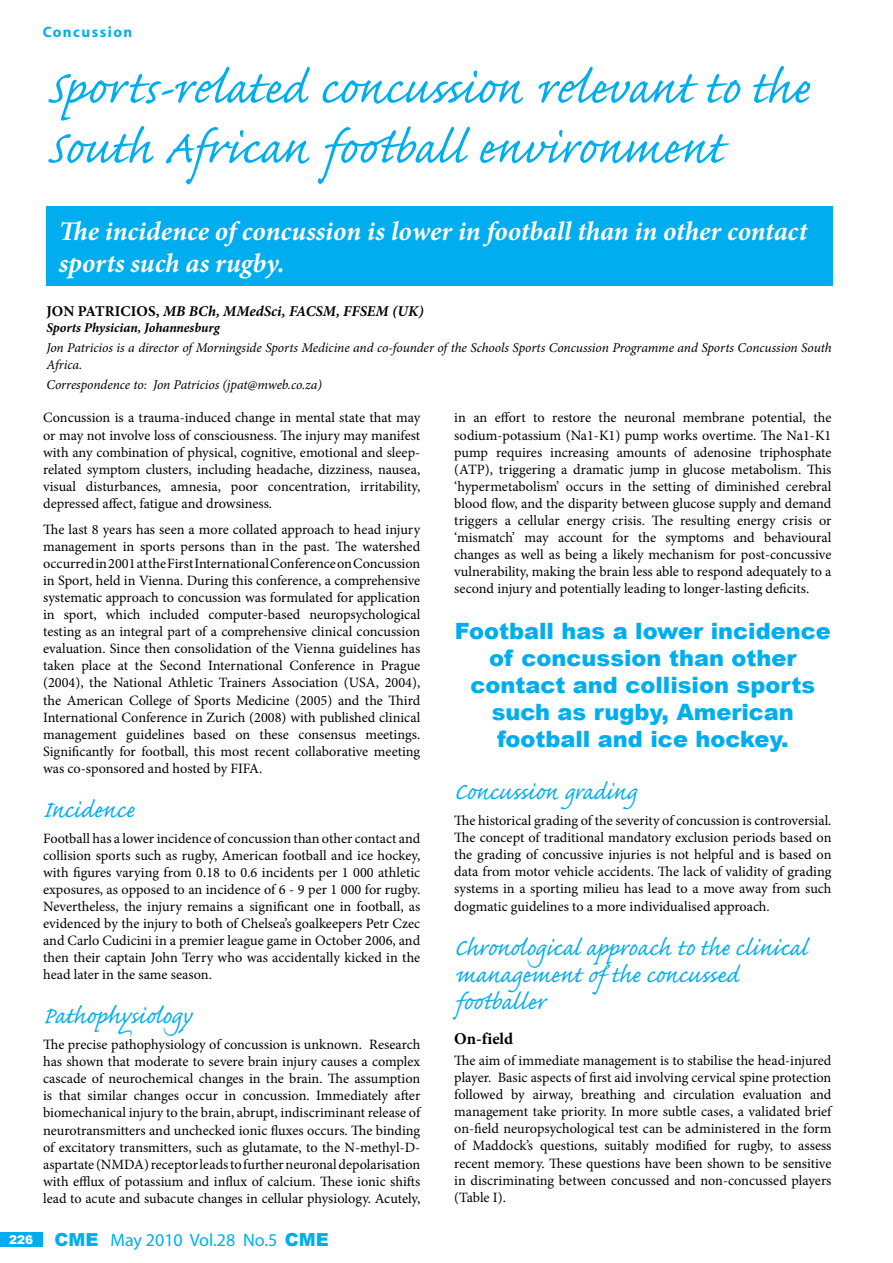
<style>
.page{position:relative;width:893px;height:1263px;background:#fff}
.page>*{position:absolute;margin:0;border:0;box-sizing:border-box;transform-origin:0 0}
.t1{font:60px/60px "Caflisch Script Pro";color:#00aeef}
.t2{font:30px/27px "Caflisch Script Pro";color:#00aeef}
.t3{font:italic 700 27px/32.4px "Minion Pro";letter-spacing:-.005em;color:#fff}
.t4{font:900 22.5px/27px "Arial";color:#00aeef;text-align:center}
.t5{font:18px "Myriad";color:#00aeef}
.t6{font:700 16.5px "Minion Pro";letter-spacing:.005em;color:#000}
.t7{font:italic 700 15px "Minion Pro";color:#000}
.t8{font:700 15px "Myriad";letter-spacing:.1em;color:#00aeef}
.t9{font:14.25px/17.1px "Minion Pro";color:#000;text-align:justify}
.t10{font:italic 13.5px/16.2px "Minion Pro";letter-spacing:-.005em;color:#000}
.t11{font:italic 700 13.5px "Minion Pro";letter-spacing:-.005em;color:#000}
.s1{font-style:normal}
.s2{font-family:"Arial";font-weight:900;font-size:12px;color:#fff}
.s3{font-family:"Arial";font-weight:900}
</style>
<div class="page">
<div style="left:0;top:1232px;width:42px;height:15px;background:#00aeef"></div>
<div style="left:46px;top:207px;width:787px;height:79px;background:#00aeef"></div>
<p class="t8" style="left:43px;top:24px;width:91px">Concussion</p>
<h1 class="t1" style="left:46px;top:64px;width:763px">Sports-related concussion relevant to the<br>South African football environment</h1>
<h3 class="t3" style="left:59px;top:215px;width:750px">The incidence of concussion is lower in football than in other contact sports such as rugby.</h3>
<p class="t7" style="left:47px;top:300px;width:379px"><span class="s1">JON PATRICIOS,</span> MB BCh, MMedSci, FACSM, FFSEM (UK)</p>
<p class="t11" style="left:46px;top:318px;width:175px">Sports Physician, Johannesburg</p>
<p class="t10" style="left:46px;top:340px;width:787px">Jon Patricios is a director of Morningside Sports Medicine and co-founder of the Schools Sports Concussion Programme and Sports Concussion South<br>Africa.</p>
<p class="t10" style="left:46px;top:376px;width:277px">Correspondence to: Jon Patricios (jpat@mweb.co.za)</p>
<p class="t9" style="left:43px;top:409px;width:379px">Concussion is a trauma-induced change in mental state that may or may not involve loss of consciousness. The injury may manifest with any combination of physical, cognitive, emotional and sleep&shy;related symptom clusters, including headache, dizziness, nausea, visual disturbances, amnesia, poor concentration, irritability, depressed affect, fatigue and drowsiness.</p>
<p class="t9" style="left:43px;top:520px;width:379px">The last 8 years has seen a more collated approach to head injury management in sports persons than in the past. The watershed occurred in 2001 at the First International Conference on Concussion in Sport, held in Vienna. During this conference, a comprehensive systematic approach to concussion was formulated for application in sport, which included computer-based neuropsychological testing as an integral part of a comprehensive clinical concussion evaluation. Since then consolidation of the Vienna guidelines has taken place at the Second International Conference in Prague (2004), the National Athletic Trainers Association (USA, 2004), the American College of Sports Medicine (2005) and the Third International Conference in Zurich (2008) with published clinical management guidelines based on these consensus meetings.<br>Significantly for football, this most recent collaborative meeting was co-sponsored and hosted by FIFA.</p>
<h2 class="t2" style="left:43px;top:799px;width:92px">Incidence</h2>
<p class="t9" style="left:43px;top:829px;width:379px">Football has a lower incidence of concussion than other contact and collision sports such as rugby, American football and ice hockey, with figures varying from 0.18 to 0.6 incidents per 1 000 athletic exposures, as opposed to an incidence of 6 - 9 per 1 000 for rugby.<br>Nevertheless, the injury remains a significant one in football, as evidenced by the injury to both of Chelsea’s goalkeepers Petr Czec and Carlo Cudicini in a premier league game in October 2006, and then their captain John Terry who was accidentally kicked in the head later in the same season.</p>
<h2 class="t2" style="left:43px;top:1006px;width:150px">Pathophysiology</h2>
<p class="t9" style="left:43px;top:1036px;width:379px">The precise pathophysiology of concussion is unknown. Research has shown that moderate to severe brain injury causes a complex cascade of neurochemical changes in the brain. The assumption is that similar changes occur in concussion. Immediately after biomechanical injury to the brain, abrupt, indiscriminant release of neurotransmitters and unchecked ionic fluxes occurs. The binding of excitatory transmitters, such as glutamate, to the N-methyl-D&shy;aspartate (NMDA) receptor leads to further neuronal depolarisation with efflux of potassium and influx of calcium. These ionic shifts lead to acute and subacute changes in cellular physiology. Acutely,</p>
<p class="t5" style="left:9px;top:1231px;width:321px"><span class="s2">226</span> <span class="s3">CME</span> May 2010 Vol.28 No.5 <span class="s3">CME</span></p>
<p class="t9" style="left:454px;top:409px;width:379px">in an effort to restore the neuronal membrane potential, the sodium-potassium (Na1-K1) pump works overtime. The Na1-K1 pump requires increasing amounts of adenosine triphosphate (ATP), triggering a dramatic jump in glucose metabolism. This ‘hypermetabolism’ occurs in the setting of diminished cerebral blood flow, and the disparity between glucose supply and demand triggers a cellular energy crisis. The resulting energy crisis or ‘mismatch’ may account for the symptoms and behavioural changes as well as being a likely mechanism for post-concussive vulnerability, making the brain less able to respond adequately to a second injury and potentially leading to longer-lasting deficits.</p>
<h3 class="t4" style="left:455px;top:617px;width:377px">Football has a lower incidence of concussion than other contact and collision sports such as rugby, American football and ice hockey.</h3>
<h2 class="t2" style="left:454px;top:782px;width:184px">Concussion grading</h2>
<p class="t9" style="left:454px;top:812px;width:379px">The historical grading of the severity of concussion is controversial.<br>The concept of traditional mandatory exclusion periods based on the grading of concussive injuries is not helpful and is based on data from motor vehicle accidents. The lack of validity of grading systems in a sporting milieu has lead to a move away from such dogmatic guidelines to a more individualised approach.</p>
<h2 class="t2" style="left:454px;top:937px;width:356px">Chronological approach to the clinical management of the concussed footballer</h2>
<p class="t6" style="left:454px;top:1027px;width:60px">On-field</p>
<p class="t9" style="left:454px;top:1052px;width:379px">The aim of immediate management is to stabilise the head-injured player. Basic aspects of first aid involving cervical spine protection followed by airway, breathing and circulation evaluation and management take priority. In more subtle cases, a validated brief on-field neuropsychological test can be administered in the form of Maddock’s questions, suitably modified for rugby, to assess recent memory. These questions have been shown to be sensitive in discriminating between concussed and non-concussed players (Table I).</p>
</div>
